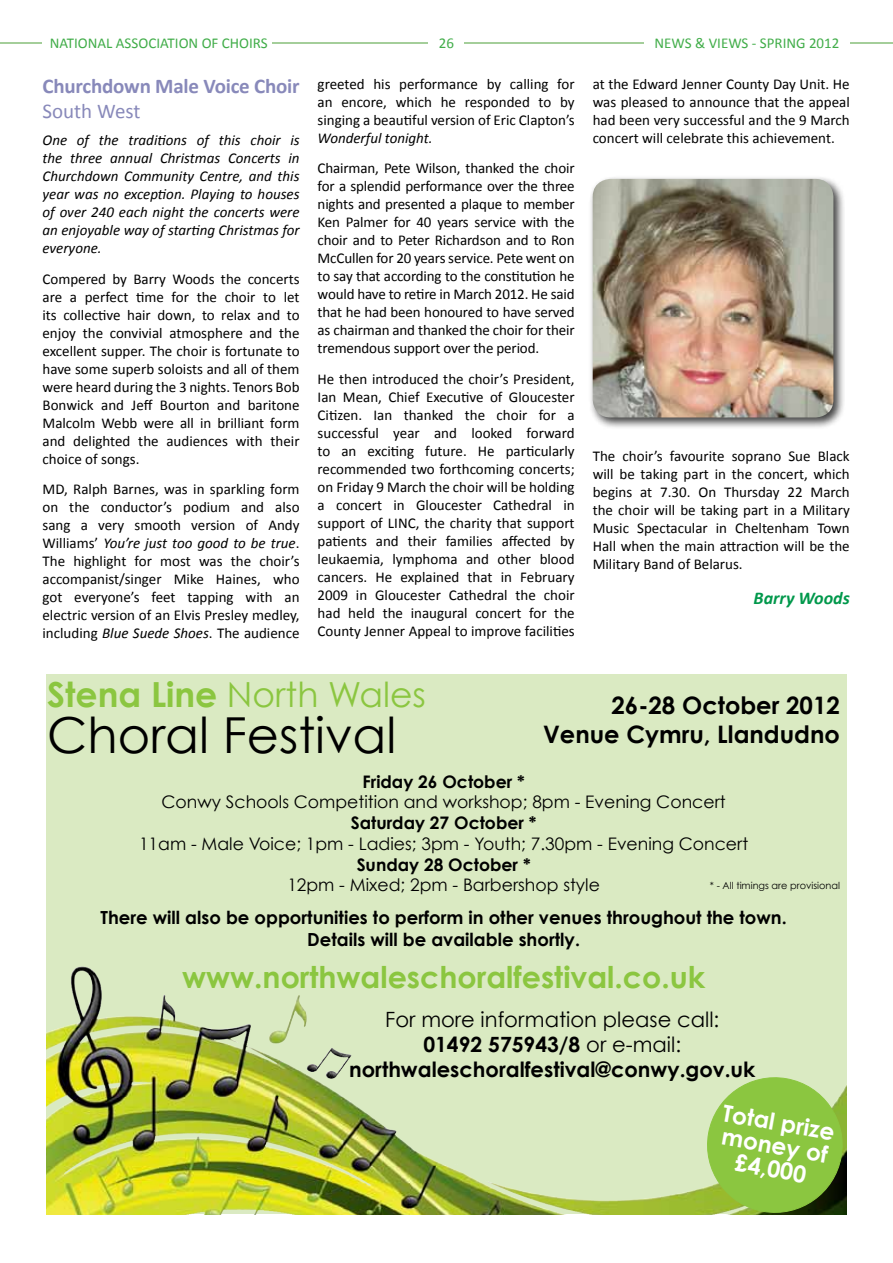
<style>
.page{position:relative;width:893px;height:1263px;background:#fff}
.page>*{position:absolute;margin:0;border:0;box-sizing:border-box;transform-origin:0 0}
.t1{font:49.65px "Century Gothic";color:#000}
.t2{font:34.65px "Century Gothic";color:#8bc640}
.t3{font:700 30px "Century Gothic";color:#8bc640}
.t4{font:700 24px/28.8px "Century Gothic";color:#000;text-align:right}
.t5{font:700 23.4px/23.4px "Century Gothic";color:#fff;text-align:center}
.t6{font:700 21px/25.2px "Century Gothic";color:#000;text-align:center}
.t7{font:700 21px "Calibri";letter-spacing:-.01em;color:#8889ba}
.t8{font:21px "Calibri";color:#8889ba}
.t9{font:700 18px/21.6px "Century Gothic";color:#000;text-align:center}
.t10{font:italic 700 18px "Calibri";color:#00984b}
.t11{font:17.25px "Century Gothic";color:#000}
.t12{font:700 17.25px "Century Gothic";color:#000}
.t13{font:15px/18px "Calibri";color:#000;text-align:justify}
.t14{font:italic 15px/18px "Calibri";color:#000;text-align:justify}
.t15{font:15px "Calibri";color:#41ad49}
.t16{font:9.75px "Century Gothic";color:#000}
.s1{font-style:italic}
.s2{font-weight:700}
.s3{font-weight:400}
</style>
<div class="page">
<hr style="left:0;top:42px;width:893px;height:1px;background:#a4ce9a">
<div style="left:644px;top:33px;width:206px;height:18px;background:#fff"></div>
<div style="left:43px;top:33px;width:229px;height:18px;background:#fff"></div>
<div style="left:429px;top:33px;width:35px;height:18px;background:#fff"></div>
<svg style="left:46px;top:675px;width:801px;height:539px;background:#cddea6"></svg>
<div style="left:589px;top:175px;width:257px;height:255px;background:#000;opacity:.75"></div>
<img style="left:593px;top:179px;width:240px;height:238px">
<p class="t15" style="left:50px;top:33px;width:220px">NATIONAL ASSOCIATION OF CHOIRS</p>
<p class="t15" style="left:439px;top:33px;width:17px">26</p>
<p class="t15" style="left:655px;top:33px;width:186px">NEWS &amp; VIEWS - SPRING 2012</p>
<h3 class="t7" style="left:43px;top:73px;width:259px">Churchdown Male Voice Choir</h3>
<h3 class="t8" style="left:43px;top:98px;width:99px">South West</h3>
<p class="t14" style="left:43px;top:130px;width:259px">One of the traditions of this choir is the three annual Christmas Concerts in Churchdown Community Centre, and this year was no exception. Playing to houses of over 240 each night the concerts were an enjoyable way of starting Christmas for everyone.</p>
<p class="t13" style="left:43px;top:270px;width:259px">Compered by Barry Woods the concerts are a perfect time for the choir to let its collective hair down, to relax and to enjoy the convivial atmosphere and the excellent supper. The choir is fortunate to have some superb soloists and all of them were heard during the 3 nights. Tenors Bob Bonwick and Jeff Bourton and baritone Malcolm Webb were all in brilliant form and delighted the audiences with their choice of songs.</p>
<p class="t13" style="left:43px;top:480px;width:259px">MD, Ralph Barnes, was in sparkling form on the conductor’s podium and also sang a very smooth version of Andy Williams’ <span class="s1">You’re just too good to be true</span>.<br>The highlight for most was the choir’s accompanist/singer Mike Haines, who got everyone’s feet tapping with an electric version of an Elvis Presley medley, including <span class="s1">Blue Suede Shoes</span>. The audience</p>
<p class="t13" style="left:318px;top:75px;width:259px">greeted his performance by calling for an encore, which he responded to by singing a beautiful version of Eric Clapton’s</p>
<p class="t14" style="left:318px;top:128px;width:117px">Wonderful tonight.</p>
<p class="t13" style="left:318px;top:159px;width:259px">Chairman, Pete Wilson, thanked the choir for a splendid performance over the three nights and presented a plaque to member Ken Palmer for 40 years service with the choir and to Peter Richardson and to Ron McCullen for 20 years service. Pete went on to say that according to the constitution he would have to retire in March 2012. He said that he had been honoured to have served as chairman and thanked the choir for their tremendous support over the period.</p>
<p class="t13" style="left:318px;top:370px;width:259px">He then introduced the choir’s President, Ian Mean, Chief Executive of Gloucester Citizen. Ian thanked the choir for a successful year and looked forward to an exciting future. He particularly recommended two forthcoming concerts; on Friday 9 March the choir will be holding a concert in Gloucester Cathedral in support of LINC, the charity that support patients and their families affected by leukaemia, lymphoma and other blood cancers. He explained that in February 2009 in Gloucester Cathedral the choir had held the inaugural concert for the County Jenner Appeal to improve facilities</p>
<p class="t13" style="left:593px;top:75px;width:259px">at the Edward Jenner County Day Unit. He was pleased to announce that the appeal had been very successful and the 9 March concert will celebrate this achievement.</p>
<p class="t13" style="left:593px;top:447px;width:259px">The choir’s favourite soprano Sue Black will be taking part in the concert, which begins at 7.30. On Thursday 22 March the choir will be taking part in a Military Music Spectacular in Cheltenham Town Hall when the main attraction will be the Military Band of Belarus.</p>
<p class="t10" style="left:754px;top:586px;width:98px">Barry Woods</p>
<h2 class="t2" style="left:47px;top:673px;width:380px"><span class="s2">Stena Line</span> North Wales</h2>
<h1 class="t1" style="left:47px;top:705px;width:351px">Choral Festival</h1>
<p class="t12" style="left:363px;top:770px;width:164px">Friday 26 October *</p>
<p class="t11" style="left:162px;top:791px;width:566px">Conwy Schools Competition and workshop; 8pm - Evening Concert</p>
<p class="t12" style="left:351px;top:812px;width:187px">Saturday 27 October *</p>
<p class="t11" style="left:139px;top:833px;width:611px">11am - Male Voice; 1pm - Ladies; 3pm - Youth; 7.30pm - Evening Concert</p>
<p class="t12" style="left:357px;top:853px;width:175px">Sunday 28 October *</p>
<p class="t11" style="left:287px;top:874px;width:314px">12pm - Mixed; 2pm - Barbershop style</p>
<p class="t16" style="left:710px;top:879px;width:132px">* - All timings are provisional</p>
<p class="t9" style="left:100px;top:906px;width:688px">There will also be opportunities to perform in other venues throughout the town.<br>Details will be available shortly.</p>
<h3 class="t4" style="left:543px;top:690px;width:298px">26-28 October 2012<br>Venue Cymru, Llandudno</h3>
<h3 class="t3" style="left:182px;top:958px;width:525px">www.northwaleschoralfestival.co.uk</h3>
<h3 class="t6" style="left:349px;top:1006px;width:408px"><span class="s3">For more information please call:<br></span>01492 575943/8 <span class="s3">or e-mail: </span>northwaleschoralfestival@conwy.gov.uk</h3>
<h3 class="t5" style="left:725px;top:1100px;width:115px;rotate:10deg">Total prize money of £4,000</h3>
</div>
